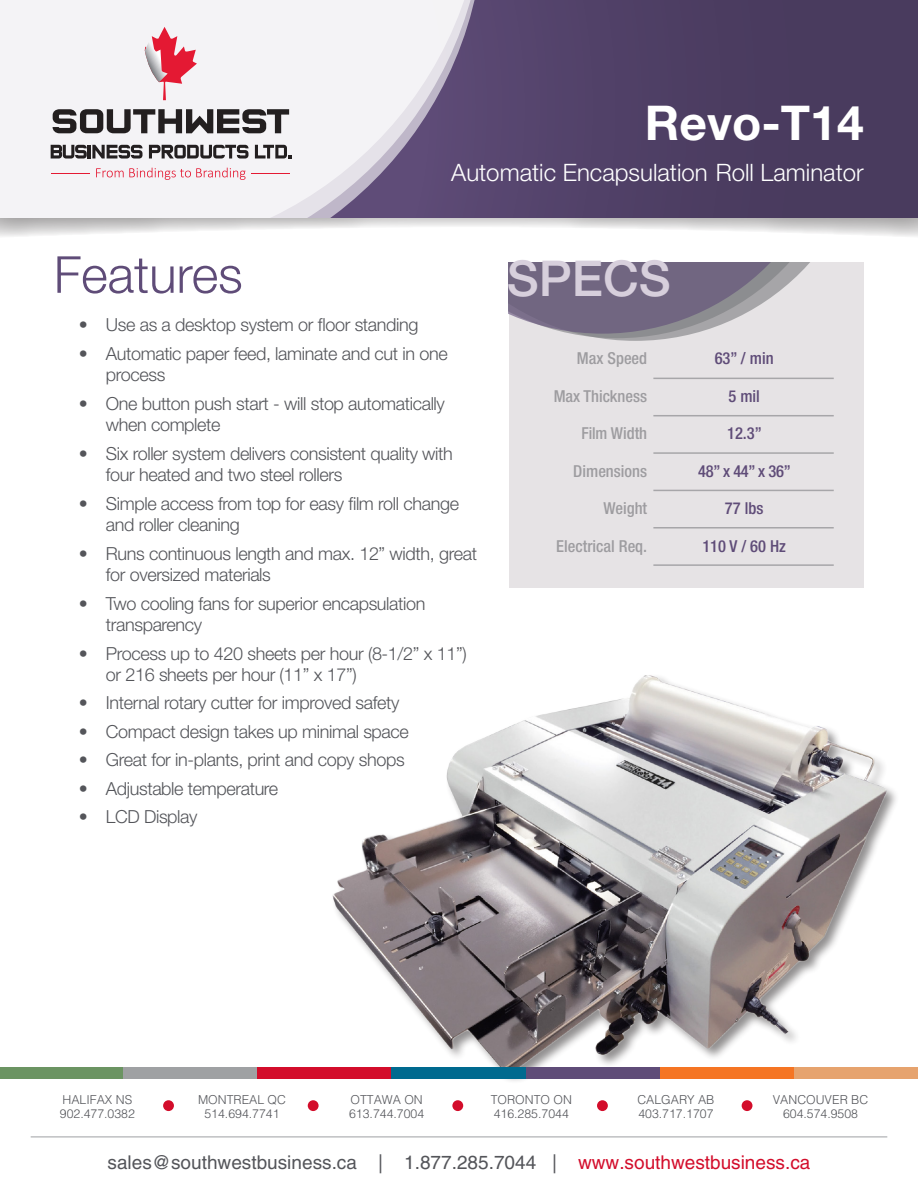
<style>
.page{position:relative;width:918px;height:1188px;background:#fff}
.page>*{position:absolute;margin:0;border:0;box-sizing:border-box;transform-origin:0 0}
.t1{font:300 51px "Helvetica Neue LT Pro";color:#5f4c78}
.t2{font:500 49.5px "Helvetica Neue LT Pro";color:#d7cfdc}
.t3{font:700 48px "Helvetica Neue LT Pro";color:#fff}
.t4{font:300 24px "Helvetica Neue LT Pro";color:#fff}
.t5{font:19.05px "Helvetica";color:#54555a}
.t6{font:300 18px/21.6px "Helvetica Neue LT Pro";letter-spacing:-.02em;color:#54555a}
.t7{font:500 condensed 16.5px "Helvetica Neue LT Pro";color:#54555a}
.t8{font:500 condensed 16.5px "Helvetica Neue LT Pro";color:#5f4c78}
.t9{font:300 12.3px/14.7px "Helvetica";color:#54555a}
.s1{color:#d30d2b}
</style>
<div class="page">
<img style="left:332px;top:675px;width:564px;height:392px">
<div style="left:0;top:1067px;width:123px;height:12px;background:#6b9462"></div>
<div style="left:123px;top:1067px;width:134px;height:12px;background:#9fa1a3"></div>
<div style="left:257px;top:1067px;width:135px;height:12px;background:#d30d2b"></div>
<div style="left:392px;top:1067px;width:134px;height:12px;background:#006a8f"></div>
<div style="left:526px;top:1067px;width:134px;height:12px;background:#5f4c78"></div>
<div style="left:660px;top:1067px;width:134px;height:12px;background:#f57523"></div>
<div style="left:794px;top:1067px;width:124px;height:12px;background:#e6a36e"></div>
<div style="left:742px;top:1100px;width:10px;height:11px;background:#d30d2b;border-radius:50%"></div>
<div style="left:597px;top:1100px;width:11px;height:11px;background:#d30d2b;border-radius:50%"></div>
<div style="left:452px;top:1100px;width:11px;height:11px;background:#d30d2b;border-radius:50%"></div>
<div style="left:308px;top:1100px;width:11px;height:11px;background:#d30d2b;border-radius:50%"></div>
<div style="left:163px;top:1100px;width:11px;height:11px;background:#d30d2b;border-radius:50%"></div>
<hr style="left:31px;top:1137px;width:856px;height:1px;background:#9fa1a3">
<svg style="left:0;top:217px;width:918px;height:20px"></svg>
<div style="left:0;top:0;width:918px;height:217px;background:linear-gradient(to bottom,#4e3f64,#4e3f64)"></div>
<svg style="left:0;top:0;width:484px;height:217px;fill:#f4f3f6"></svg>
<div style="left:509px;top:262px;width:355px;height:326px;background:#e6e3e5"></div>
<svg style="left:509px;top:262px;width:301px;height:79px"></svg>
<hr style="left:653px;top:378px;width:181px;height:1px;background:#a7a6a9">
<hr style="left:653px;top:452px;width:181px;height:2px;background:#a7a6a9">
<hr style="left:653px;top:527px;width:181px;height:2px;background:#a7a6a9">
<hr style="left:653px;top:415px;width:181px;height:1px;background:#a7a6a9">
<hr style="left:653px;top:490px;width:181px;height:1px;background:#a7a6a9">
<hr style="left:653px;top:564px;width:181px;height:2px;background:#a7a6a9">
<svg style="left:145px;top:27px;width:52px;height:73px"></svg>
<svg style="left:96px;top:168px;width:150px;height:12px"></svg>
<hr style="left:51px;top:173px;width:39px;height:1px;background:#e41933">
<hr style="left:251px;top:173px;width:39px;height:1px;background:#e41933">
<svg style="left:51px;top:145px;width:92px;height:14px"></svg>
<svg style="left:149px;top:145px;width:100px;height:14px"></svg>
<svg style="left:255px;top:145px;width:36px;height:13px"></svg>
<svg style="left:53px;top:109px;width:236px;height:24px"></svg>
<p class="t1" style="left:54px;top:243px;width:190px">Features</p>
<p class="t3" style="left:645px;top:94px;width:220px">Revo-T14</p>
<p class="t4" style="left:451px;top:158px;width:414px">Automatic Encapsulation Roll Laminator</p>
<p class="t2" style="left:507px;top:249px;width:166px">SPECS</p>
<p class="t6" style="left:79px;top:314px;width:341px">• Use as a desktop system or floor standing</p>
<p class="t6" style="left:106px;top:342px;width:343px;text-indent:-27px">• Automatic paper feed, laminate and cut in one process</p>
<p class="t6" style="left:106px;top:392px;width:341px;text-indent:-27px">• One button push start - will stop automatically when complete</p>
<p class="t6" style="left:106px;top:442px;width:349px;text-indent:-27px">• Six roller system delivers consistent quality with four heated and two steel rollers</p>
<p class="t6" style="left:106px;top:492px;width:355px;text-indent:-27px">• Simple access from top for easy film roll change and roller cleaning</p>
<p class="t6" style="left:106px;top:542px;width:373px;text-indent:-27px">• Runs continuous length and max. 12” width, great for oversized materials</p>
<p class="t6" style="left:106px;top:592px;width:321px;text-indent:-27px">• Two cooling fans for superior encapsulation transparency</p>
<p class="t6" style="left:106px;top:642px;width:362px;text-indent:-27px">• Process up to 420 sheets per hour (8-1/2” x 11”) or 216 sheets per hour (11” x 17”)</p>
<p class="t6" style="left:79px;top:692px;width:322px">• Internal rotary cutter for improved safety</p>
<p class="t6" style="left:79px;top:720px;width:332px">• Compact design takes up minimal space</p>
<p class="t6" style="left:79px;top:749px;width:327px">• Great for in-plants, print and copy shops</p>
<p class="t6" style="left:79px;top:777px;width:201px">• Adjustable temperature</p>
<p class="t6" style="left:79px;top:805px;width:120px">• LCD Display</p>
<p class="t7" style="left:577px;top:349px;width:72px">Max Speed</p>
<p class="t7" style="left:554px;top:386px;width:95px">Max Thickness</p>
<p class="t7" style="left:581px;top:424px;width:67px">Film Width</p>
<p class="t7" style="left:573px;top:461px;width:75px">Dimensions</p>
<p class="t7" style="left:604px;top:499px;width:45px">Weight</p>
<p class="t7" style="left:556px;top:536px;width:92px">Electrical Req.</p>
<p class="t8" style="left:715px;top:349px;width:60px">63” / min</p>
<p class="t8" style="left:728px;top:386px;width:33px">5 mil</p>
<p class="t8" style="left:727px;top:424px;width:36px">12.3”</p>
<p class="t8" style="left:698px;top:461px;width:94px">48” x 44” x 36”</p>
<p class="t8" style="left:725px;top:499px;width:40px">77 lbs</p>
<p class="t8" style="left:702px;top:536px;width:85px">110 V / 60 Hz</p>
<p class="t9" style="left:60px;top:1092px;width:77px">HALIFAX NS<br>902.477.0382</p>
<p class="t9" style="left:198px;top:1092px;width:90px;text-align:center">MONTREAL QC<br>514.694.7741</p>
<p class="t9" style="left:349px;top:1092px;width:77px">OTTAWA ON<br>613.744.7004</p>
<p class="t9" style="left:491px;top:1092px;width:83px">TORONTO ON<br>416.285.7044</p>
<p class="t9" style="left:637px;top:1092px;width:79px">CALGARY AB<br>403.717.1707</p>
<p class="t9" style="left:773px;top:1092px;width:97px;text-align:center">VANCOUVER BC<br>604.574.9508</p>
<p class="t5" style="left:108px;top:1151px;width:704px">sales@southwestbusiness.ca | 1.877.285.7044 | <span class="s1">www.southwestbusiness.ca</span></p>
</div>
